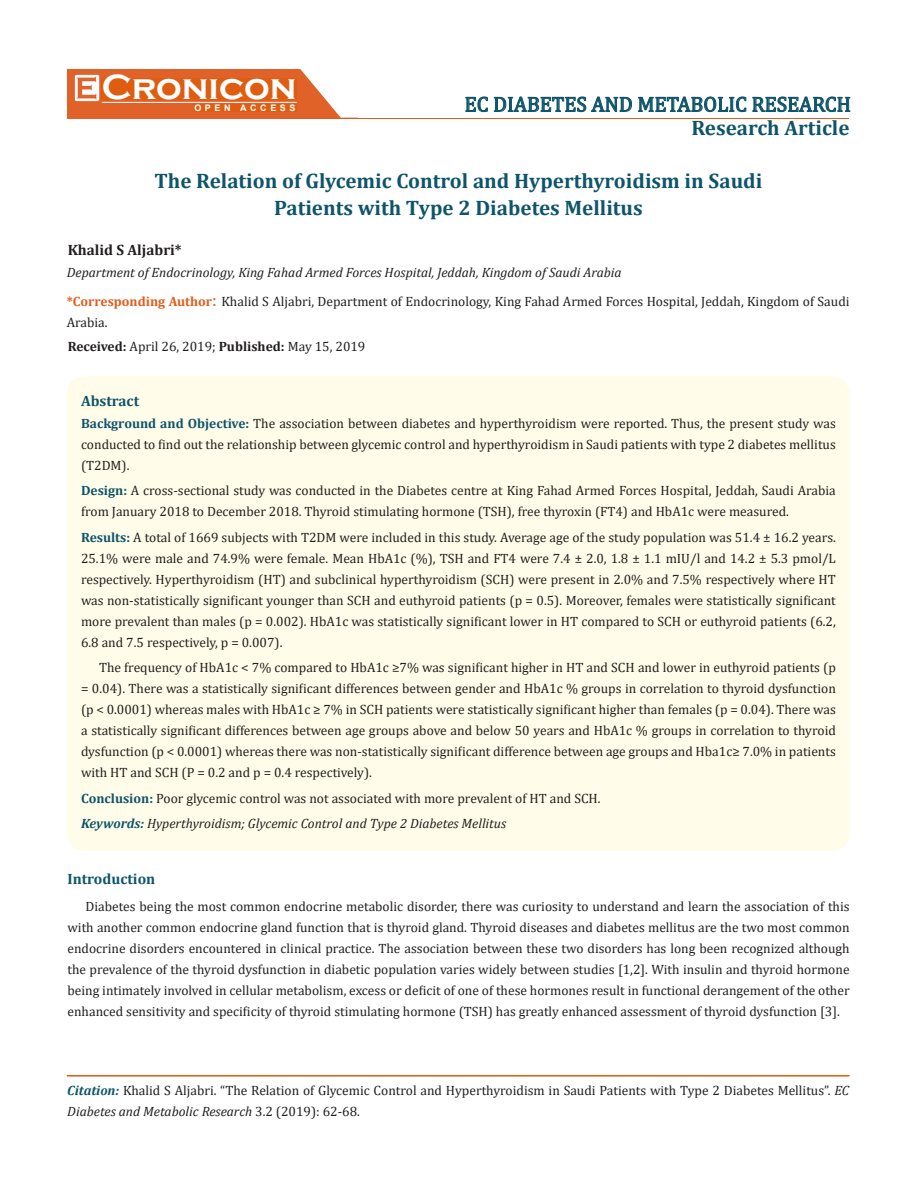
<style>
.page{position:relative;width:917px;height:1188px;background:#fff}
.page>*{position:absolute;margin:0;border:0;box-sizing:border-box;transform-origin:0 0}
.t1{font:700 36px "Copperplate Gothic";color:#fff}
.t2{font:700 21px/27px "Cambria";color:#0e546a;text-align:center}
.t3{font:21px "Cambria";color:#0e546a}
.t4{font:700 15px "Cambria";color:#0e546a}
.t5{font:700 15px "Cambria";color:#231f20}
.t6{font:13.5px/21px "Cambria";color:#231f20;text-align:justify}
.t7{font:italic 13.5px "Cambria";color:#231f20}
.t8{font:700 9px "Arial";letter-spacing:.4em;color:#fff}
.s1{font-weight:700;color:#e05d1a}
.s2{font-size:18px;color:#e05d1a}
.s3{font-weight:700}
.s4{font-weight:700;color:#0e546a}
.s5{font-weight:700;font-style:italic;color:#0e546a}
.s6{font-style:italic}
</style>
<div class="page">
<div style="left:67px;top:70px;width:290px;height:49px;background:#e06228"></div>
<svg style="left:300px;top:69px;width:58px;height:49px"></svg>
<img style="left:75px;top:75px;width:24px;height:26px">
<div style="left:102px;top:79px;width:195px;height:21px;background:#df5d11"></div>
<div style="left:194px;top:105px;width:103px;height:7px;background:#df5d11"></div>
<svg style="left:465px;top:97px;width:167px;height:15px"></svg>
<svg style="left:638px;top:97px;width:108px;height:15px"></svg>
<svg style="left:752px;top:97px;width:98px;height:15px"></svg>
<hr style="left:102px;top:102px;width:194px;height:1px;background:#fff">
<hr style="left:279px;top:118px;width:569px;height:1px;background:#e05d1a">
<div style="left:67px;top:376px;width:782px;height:475px;background:#fffde9;border-radius:18px"></div>
<p class="t1" style="left:102px;top:68px;width:196px">Cronicon</p>
<p class="t8" style="left:194px;top:102px;width:103px">OPEN ACCESS</p>
<p class="t3" style="left:464px;top:92px;width:388px">EC DIABETES AND METABOLIC RESEARCH</p>
<p class="t2" style="left:691px;top:114px;width:160px">Research Article</p>
<p class="t2" style="left:154px;top:166px;width:609px">The Relation of Glycemic Control and Hyperthyroidism in Saudi<br>Patients with Type 2 Diabetes Mellitus</p>
<p class="t5" style="left:68px;top:239px;width:116px">Khalid S Aljabri*</p>
<p class="t7" style="left:67px;top:263px;width:556px">Department of Endocrinology, King Fahad Armed Forces Hospital, Jeddah, Kingdom of Saudi Arabia</p>
<p class="t6" style="left:67px;top:291px;width:784px"><span class="s1">*Corresponding Author</span><span class="s2">:</span> Khalid S Aljabri, Department of Endocrinology, King Fahad Armed Forces Hospital, Jeddah, Kingdom of Saudi<br>Arabia.</p>
<p class="t6" style="left:68px;top:335px;width:299px"><span class="s3">Received:</span> April 26, 2019; <span class="s3">Published:</span> May 15, 2019</p>
<p class="t4" style="left:81px;top:390px;width:60px">Abstract</p>
<p class="t6" style="left:81px;top:412px;width:756px"><span class="s4">Background and Objective:</span> The association between diabetes and hyperthyroidism were reported. Thus, the present study was conducted to find out the relationship between glycemic control and hyperthyroidism in Saudi patients with type 2 diabetes mellitus (T2DM).</p>
<p class="t6" style="left:81px;top:480px;width:756px"><span class="s4">Design:</span> A cross-sectional study was conducted in the Diabetes centre at King Fahad Armed Forces Hospital, Jeddah, Saudi Arabia from January 2018 to December 2018. Thyroid stimulating hormone (TSH), free thyroxin (FT4) and HbA1c were measured.</p>
<p class="t6" style="left:81px;top:526px;width:756px"><span class="s4">Results:</span> A total of 1669 subjects with T2DM were included in this study. Average age of the study population was 51.4 ± 16.2 years.<br>25.1% were male and 74.9% were female. Mean HbA1c (%), TSH and FT4 were 7.4 ± 2.0, 1.8 ± 1.1 mIU/l and 14.2 ± 5.3 pmol/L respectively. Hyperthyroidism (HT) and subclinical hyperthyroidism (SCH) were present in 2.0% and 7.5% respectively where HT was non-statistically significant younger than SCH and euthyroid patients (p = 0.5). Moreover, females were statistically significant more prevalent than males (p = 0.002). HbA1c was statistically significant lower in HT compared to SCH or euthyroid patients (6.2, 6.8 and 7.5 respectively, p = 0.007).</p>
<p class="t6" style="left:81px;top:657px;width:756px;text-indent:18px">The frequency of HbA1c &lt; 7% compared to HbA1c ≥7% was significant higher in HT and SCH and lower in euthyroid patients (p = 0.04). There was a statistically significant differences between gender and HbA1c % groups in correlation to thyroid dysfunction (p &lt; 0.0001) whereas males with HbA1c ≥ 7% in SCH patients were statistically significant higher than females (p = 0.04). There was a statistically significant differences between age groups above and below 50 years and HbA1c % groups in correlation to thyroid dysfunction (p &lt; 0.0001) whereas there was non-statistically significant difference between age groups and Hba1c≥ 7.0% in patients with HT and SCH (P = 0.2 and p = 0.4 respectively).</p>
<p class="t6" style="left:81px;top:787px;width:521px"><span class="s4">Conclusion:</span> Poor glycemic control was not associated with more prevalent of HT and SCH.</p>
<p class="t7" style="left:81px;top:814px;width:427px"><span class="s4">Keywords:</span> Hyperthyroidism; Glycemic Control and Type 2 Diabetes Mellitus</p>
<p class="t4" style="left:67px;top:868px;width:89px">Introduction</p>
<p class="t6" style="left:67px;top:896px;width:783px;text-indent:18px">Diabetes being the most common endocrine metabolic disorder, there was curiosity to understand and learn the association of this with another common endocrine gland function that is thyroid gland. Thyroid diseases and diabetes mellitus are the two most common endocrine disorders encountered in clinical practice. The association between these two disorders has long been recognized although the prevalence of the thyroid dysfunction in diabetic population varies widely between studies [1,2]. With insulin and thyroid hormone being intimately involved in cellular metabolism, excess or deficit of one of these hormones result in functional derangement of the other enhanced sensitivity and specificity of thyroid stimulating hormone (TSH) has greatly enhanced assessment of thyroid dysfunction [3].</p>
<p class="t6" style="left:67px;top:1080px;width:783px"><span class="s5">Citation:</span> Khalid S Aljabri. “The Relation of Glycemic Control and Hyperthyroidism in Saudi Patients with Type 2 Diabetes Mellitus”. <span class="s6">EC<br>Diabetes and Metabolic Research</span> 3.2 (2019): 62-68.</p>
</div>
